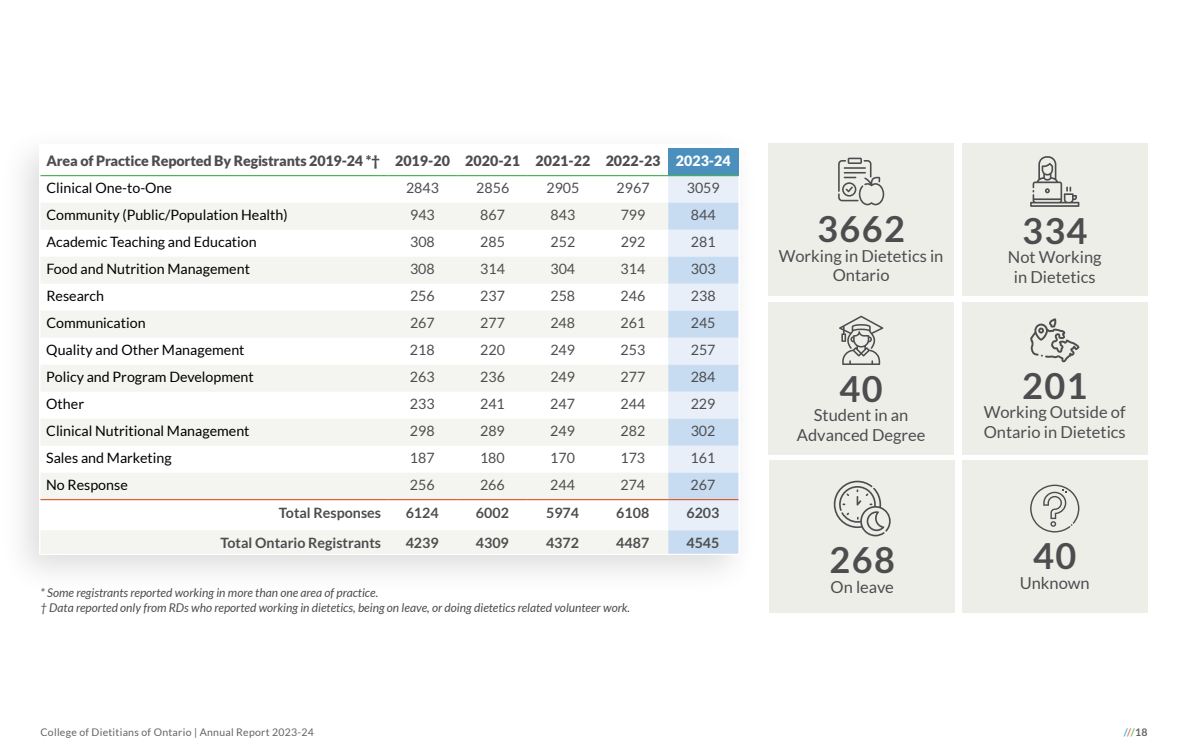
<style>
.page{position:relative;width:1188px;height:756px;background:#fff}
.page>*{position:absolute;margin:0;border:0;box-sizing:border-box;transform-origin:0 0}
.t1{font:700 36px "Lato";letter-spacing:.04em;color:#4d4d4f}
.t2{font:16.5px/19.5px "Lato";color:#4d4d4f;text-align:center}
.t3{font:14.25px "Lato";color:#000}
.t4{font:14.25px "Lato";color:#4d4d4f}
.t5{font:900 14.25px/27.2px "Lato";letter-spacing:-.01em;color:#4d4d4f}
.t6{font:700 14.25px "Lato";color:#4d4d4f}
.t7{font:italic 12px/14.4px "Lato";color:#4d4d4f}
.t8{font:10.5px "Lato";letter-spacing:.025em;color:#636466}
.t9{font:700 10.5px "Lato";color:#636466}
.s1{color:#fff}
.s2{font-weight:400;color:#000}
.s3{color:#4eade1}
.s4{color:#e37a49}
.s5{color:#78b868}
</style>
<div class="page">
<div style="left:0;top:125px;width:760px;height:472px;background:#000;opacity:.14"></div>
<div style="left:39px;top:144px;width:700px;height:411px;background:#fff"></div>
<svg style="left:40px;top:203px;width:558px;height:351px;fill:#f4f4f0"></svg>
<svg style="left:598px;top:148px;width:140px;height:406px"></svg>
<hr style="left:40px;top:175px;width:347px;height:1px;background:#41ad49">
<hr style="left:387px;top:175px;width:71px;height:1px;background:#41ad49">
<hr style="left:458px;top:175px;width:70px;height:1px;background:#41ad49">
<hr style="left:528px;top:175px;width:70px;height:1px;background:#41ad49">
<hr style="left:598px;top:175px;width:70px;height:1px;background:#41ad49">
<hr style="left:668px;top:175px;width:70px;height:1px;background:#41ad49">
<hr style="left:40px;top:499px;width:347px;height:1px;background:#db521f">
<hr style="left:387px;top:499px;width:71px;height:1px;background:#db521f">
<hr style="left:458px;top:499px;width:70px;height:1px;background:#db521f">
<hr style="left:528px;top:499px;width:70px;height:1px;background:#db521f">
<hr style="left:598px;top:499px;width:70px;height:1px;background:#db521f">
<hr style="left:668px;top:499px;width:70px;height:1px;background:#db521f">
<div style="left:768px;top:302px;width:186px;height:152px;background:#eeeee9"></div>
<svg style="left:839px;top:316px;width:45px;height:49px"></svg>
<div style="left:768px;top:143px;width:186px;height:152px;background:#eeeee9"></div>
<svg style="left:838px;top:158px;width:46px;height:47px"></svg>
<div style="left:962px;top:143px;width:186px;height:152px;background:#eeeee9"></div>
<svg style="left:1030px;top:156px;width:49px;height:51px"></svg>
<div style="left:770px;top:461px;width:185px;height:152px;background:#eeeee9"></div>
<svg style="left:834px;top:481px;width:57px;height:55px"></svg>
<div style="left:962px;top:302px;width:186px;height:152px;background:#eeeee9"></div>
<svg style="left:1030px;top:318px;width:50px;height:44px"></svg>
<div style="left:962px;top:461px;width:186px;height:152px;background:#eeeee9"></div>
<svg style="left:1030px;top:485px;width:49px;height:47px"></svg>
<p class="t5" style="left:46px;top:147px;width:686px">Area of Practice Reported By Registrants 2019-24 *† 2019-20 2020-21 2021-22 2022-23 <span class="s1">2023-24<br></span><span class="s2">Clinical One-to-One</span></p>
<p class="t4" style="left:406px;top:180px;width:35px">2843</p>
<p class="t4" style="left:476px;top:180px;width:35px">2856</p>
<p class="t4" style="left:546px;top:180px;width:35px">2905</p>
<p class="t4" style="left:617px;top:180px;width:35px">2967</p>
<p class="t4" style="left:687px;top:180px;width:35px">3059</p>
<p class="t3" style="left:46px;top:207px;width:243px">Community (Public/Population Health)</p>
<p class="t4" style="left:410px;top:207px;width:26px">943</p>
<p class="t4" style="left:480px;top:207px;width:26px">867</p>
<p class="t4" style="left:551px;top:207px;width:26px">843</p>
<p class="t4" style="left:621px;top:207px;width:26px">799</p>
<p class="t4" style="left:691px;top:207px;width:26px">844</p>
<p class="t3" style="left:46px;top:234px;width:212px">Academic Teaching and Education</p>
<p class="t4" style="left:410px;top:234px;width:26px">308</p>
<p class="t4" style="left:480px;top:234px;width:26px">285</p>
<p class="t4" style="left:550px;top:234px;width:26px">252</p>
<p class="t4" style="left:621px;top:234px;width:26px">292</p>
<p class="t4" style="left:691px;top:234px;width:26px">281</p>
<p class="t3" style="left:46px;top:261px;width:205px">Food and Nutrition Management</p>
<p class="t4" style="left:410px;top:261px;width:26px">308</p>
<p class="t4" style="left:480px;top:261px;width:26px">314</p>
<p class="t4" style="left:550px;top:261px;width:26px">304</p>
<p class="t4" style="left:621px;top:261px;width:26px">314</p>
<p class="t4" style="left:691px;top:261px;width:26px">303</p>
<p class="t3" style="left:46px;top:288px;width:59px">Research</p>
<p class="t4" style="left:410px;top:288px;width:26px">256</p>
<p class="t4" style="left:480px;top:288px;width:26px">237</p>
<p class="t4" style="left:550px;top:288px;width:26px">258</p>
<p class="t4" style="left:621px;top:288px;width:26px">246</p>
<p class="t4" style="left:691px;top:288px;width:26px">238</p>
<p class="t3" style="left:46px;top:315px;width:101px">Communication</p>
<p class="t4" style="left:410px;top:315px;width:26px">267</p>
<p class="t4" style="left:480px;top:315px;width:26px">277</p>
<p class="t4" style="left:550px;top:315px;width:26px">248</p>
<p class="t4" style="left:621px;top:315px;width:26px">261</p>
<p class="t4" style="left:691px;top:315px;width:26px">245</p>
<p class="t3" style="left:46px;top:342px;width:200px">Quality and Other Management</p>
<p class="t4" style="left:410px;top:342px;width:26px">218</p>
<p class="t4" style="left:480px;top:342px;width:26px">220</p>
<p class="t4" style="left:550px;top:342px;width:26px">249</p>
<p class="t4" style="left:621px;top:342px;width:26px">253</p>
<p class="t4" style="left:691px;top:342px;width:26px">257</p>
<p class="t3" style="left:46px;top:369px;width:209px">Policy and Program Development</p>
<p class="t4" style="left:410px;top:369px;width:26px">263</p>
<p class="t4" style="left:480px;top:369px;width:26px">236</p>
<p class="t4" style="left:550px;top:369px;width:26px">249</p>
<p class="t4" style="left:621px;top:369px;width:26px">277</p>
<p class="t4" style="left:691px;top:369px;width:26px">284</p>
<p class="t3" style="left:46px;top:396px;width:39px">Other</p>
<p class="t4" style="left:410px;top:396px;width:26px">233</p>
<p class="t4" style="left:480px;top:396px;width:26px">241</p>
<p class="t4" style="left:550px;top:396px;width:26px">247</p>
<p class="t4" style="left:621px;top:396px;width:26px">244</p>
<p class="t4" style="left:691px;top:396px;width:26px">229</p>
<p class="t3" style="left:46px;top:423px;width:205px">Clinical Nutritional Management</p>
<p class="t4" style="left:410px;top:423px;width:26px">298</p>
<p class="t4" style="left:480px;top:423px;width:26px">289</p>
<p class="t4" style="left:550px;top:423px;width:26px">249</p>
<p class="t4" style="left:620px;top:423px;width:26px">282</p>
<p class="t4" style="left:691px;top:423px;width:26px">302</p>
<p class="t3" style="left:46px;top:450px;width:127px">Sales and Marketing</p>
<p class="t4" style="left:410px;top:450px;width:26px">187</p>
<p class="t4" style="left:480px;top:450px;width:26px">180</p>
<p class="t4" style="left:550px;top:450px;width:26px">170</p>
<p class="t4" style="left:620px;top:450px;width:26px">173</p>
<p class="t4" style="left:691px;top:450px;width:26px">161</p>
<p class="t3" style="left:46px;top:477px;width:83px">No Response</p>
<p class="t4" style="left:410px;top:477px;width:26px">256</p>
<p class="t4" style="left:480px;top:477px;width:26px">266</p>
<p class="t4" style="left:550px;top:477px;width:26px">244</p>
<p class="t4" style="left:620px;top:477px;width:26px">274</p>
<p class="t4" style="left:691px;top:477px;width:26px">267</p>
<p class="t6" style="left:279px;top:505px;width:104px">Total Responses</p>
<p class="t6" style="left:406px;top:505px;width:35px">6124</p>
<p class="t6" style="left:476px;top:505px;width:35px">6002</p>
<p class="t6" style="left:546px;top:505px;width:35px">5974</p>
<p class="t6" style="left:616px;top:505px;width:35px">6108</p>
<p class="t6" style="left:686px;top:505px;width:35px">6203</p>
<p class="t6" style="left:221px;top:534px;width:162px">Total Ontario Registrants</p>
<p class="t6" style="left:406px;top:534px;width:35px">4239</p>
<p class="t6" style="left:476px;top:534px;width:35px">4309</p>
<p class="t6" style="left:546px;top:534px;width:35px">4372</p>
<p class="t6" style="left:616px;top:534px;width:35px">4487</p>
<p class="t6" style="left:686px;top:534px;width:35px">4545</p>
<p class="t7" style="left:40px;top:586px;width:591px">* Some registrants reported working in more than one area of practice.<br>† Data reported only from RDs who reported working in dietetics, being on leave, or doing dietetics related volunteer work.</p>
<h1 class="t1" style="left:817px;top:208px;width:89px">3662</h1>
<p class="t2" style="left:779px;top:246px;width:166px">Working in Dietetics in<br>Ontario</p>
<h1 class="t1" style="left:840px;top:368px;width:45px">40</h1>
<p class="t2" style="left:797px;top:405px;width:130px">Student in an<br>Advanced Degree</p>
<h1 class="t1" style="left:829px;top:539px;width:67px">268</h1>
<p class="t2" style="left:831px;top:577px;width:65px">On leave</p>
<h1 class="t1" style="left:1022px;top:210px;width:67px">334</h1>
<p class="t2" style="left:1008px;top:247px;width:95px">Not Working in Dietetics</p>
<h1 class="t1" style="left:1022px;top:365px;width:67px">201</h1>
<p class="t2" style="left:984px;top:403px;width:144px;text-align:left">Working Outside of<br>Ontario in Dietetics</p>
<h1 class="t1" style="left:1033px;top:535px;width:45px">40</h1>
<p class="t2" style="left:1020px;top:573px;width:72px">Unknown</p>
<p class="t8" style="left:40px;top:726px;width:275px">College of Dietitians of Ontario | Annual Report 2023-24</p>
<p class="t9" style="left:1124px;top:726px;width:25px"><span class="s3">/</span><span class="s4">/</span><span class="s5">/</span>18</p>
</div>
